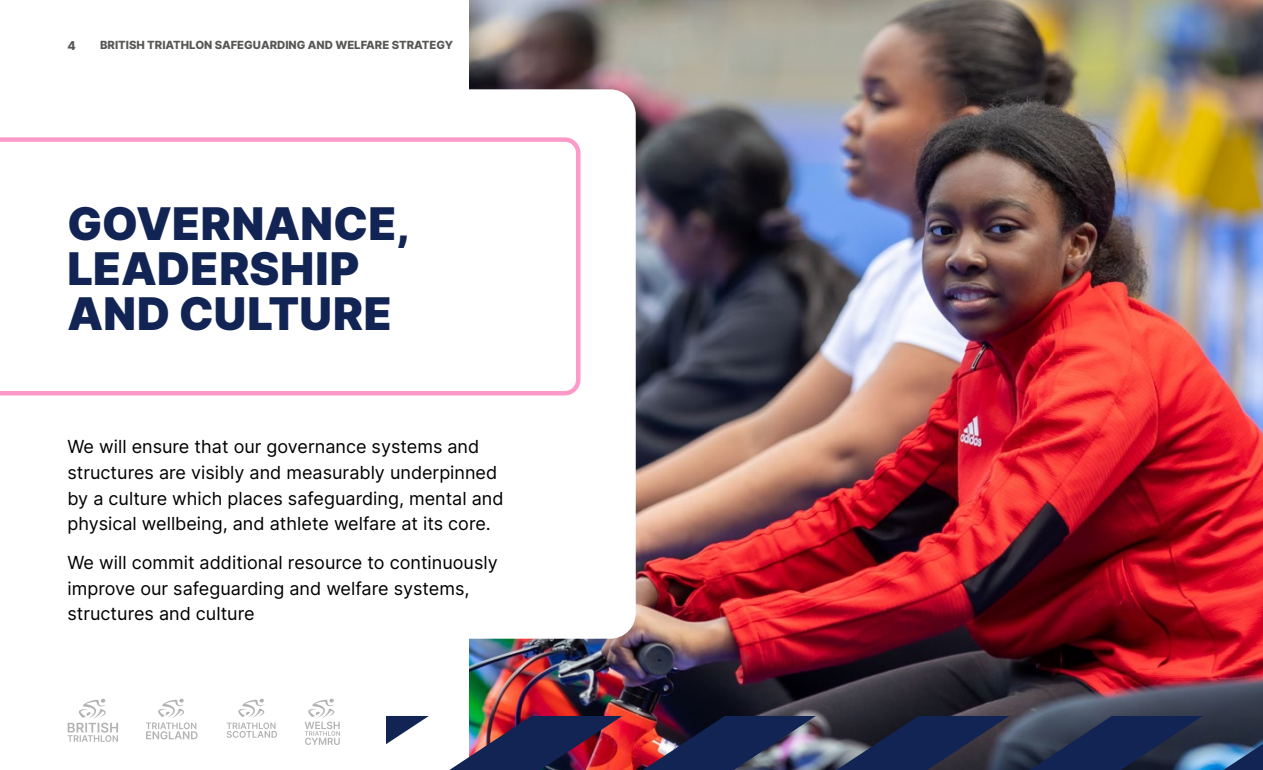
<style>
.page{position:relative;width:1263px;height:770px;background:#fff}
.page>*{position:absolute;margin:0;border:0;box-sizing:border-box;transform-origin:0 0}
.t1{font:900 45px/45px "Inter";letter-spacing:.005em;color:#122454}
.t2{font:18px/25.5px "Inter";color:#000}
.t3{font:800 12px "Inter";color:#575756}
.t4{font:800 11.25px "Inter";color:#575756}
</style>
<div class="page">
<img style="left:470px;top:0;width:793px;height:698px">
<div style="left:61px;top:89px;width:575px;height:549px;background:#fff;border-radius:26px"></div>
<svg style="left:0;top:137px;width:581px;height:258px"></svg>
<img style="left:67px;top:698px;width:1196px;height:72px">
<p class="t3" style="left:68px;top:37px;width:10px">4</p>
<p class="t4" style="left:100px;top:37px;width:354px">BRITISH TRIATHLON SAFEGUARDING AND WELFARE STRATEGY</p>
<h1 class="t1" style="left:68px;top:200px;width:345px">GOVERNANCE,<br>LEADERSHIP<br>AND CULTURE</h1>
<p class="t2" style="left:68px;top:433px;width:438px">We will ensure that our governance systems and structures are visibly and measurably underpinned by a culture which places safeguarding, mental and physical wellbeing, and athlete welfare at its core.</p>
<p class="t2" style="left:68px;top:549px;width:432px">We will commit additional resource to continuously improve our safeguarding and welfare systems, structures and culture</p>
</div>
